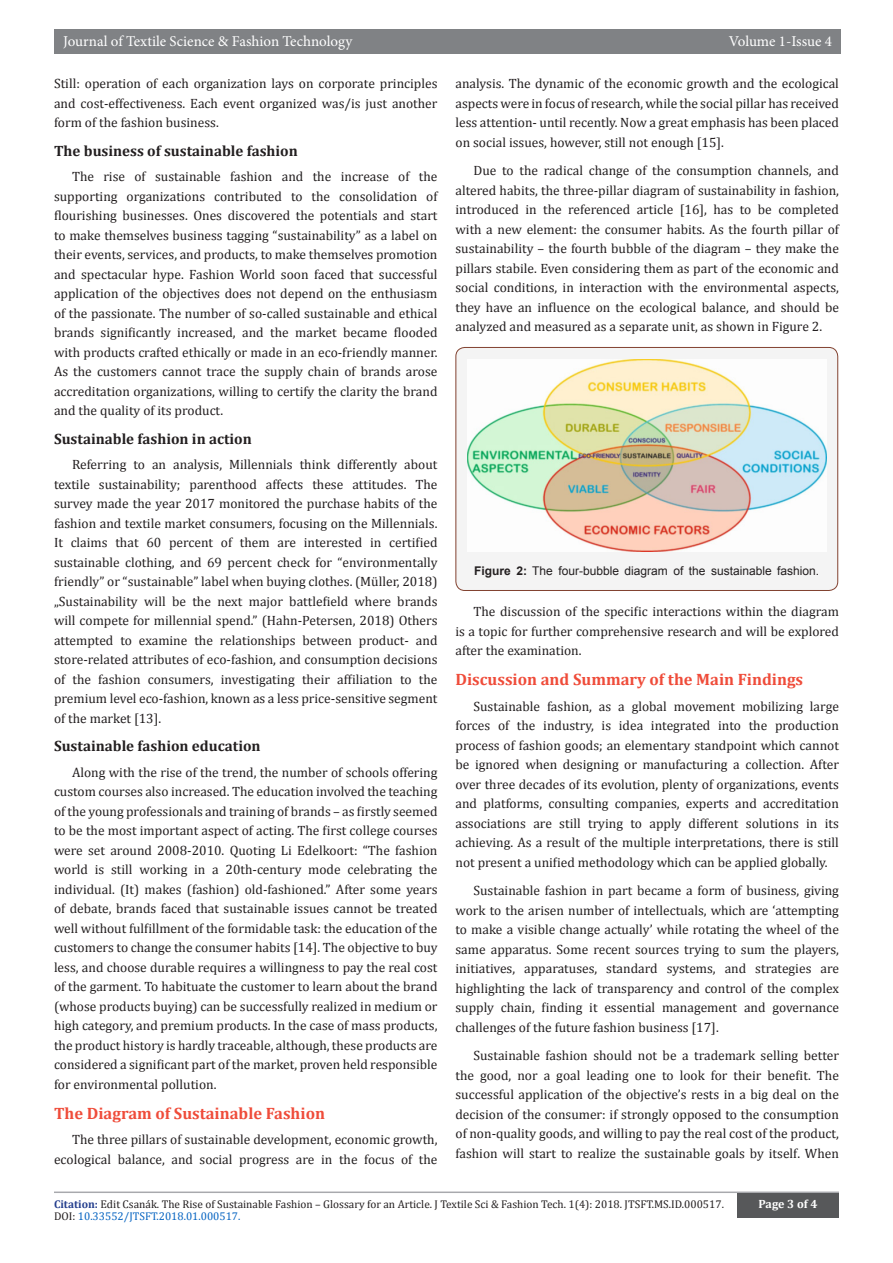
<style>
.page{position:relative;width:893px;height:1263px;background:#fff}
.page>*{position:absolute;margin:0;border:0;box-sizing:border-box;transform-origin:0 0}
.t1{font:700 16.5px "Cambria";color:#ef4c3a}
.t2{font:700 15px "Cambria";color:#231f20}
.t3{font:15px "Minion Pro";color:#fff}
.t4{font:13.5px/19.5px "Cambria";color:#231f20;text-align:justify}
.t5{font:12px "Arial";color:#231f20}
.t6{font:700 12px "Cambria";color:#fff}
.t7{font:11.25px "Cambria";color:#231f20}
.t8{font:11.25px "Cambria";color:#0563c1}
.s1{font-weight:700}
.s2{font-weight:700;color:#253f8e}
.s3{color:#231f20}
</style>
<div class="page">
<hr style="left:54px;top:1191px;width:785px;height:2px;background:#a8a9ad">
<div style="left:54px;top:29px;width:787px;height:25px;background:#808285"></div>
<div style="left:737px;top:1193px;width:102px;height:24px;background:#57585a"></div>
<div style="left:456px;top:347px;width:382px;height:243px;background:#f4f4f4;border-radius:9px"></div>
<div style="left:455px;top:347px;width:383px;height:244px;border:1px solid #824230;border-radius:9px"></div>
<img style="left:467px;top:359px;width:360px;height:192px">
<p class="t3" style="left:63px;top:31px;width:291px">Journal of Textile Science &amp; Fashion Technology</p>
<p class="t3" style="left:729px;top:31px;width:105px">Volume 1-Issue 4</p>
<p class="t4" style="left:54px;top:74px;width:385px">Still: operation of each organization lays on corporate principles and cost-effectiveness. Each event organized was/is just another form of the fashion business.</p>
<p class="t2" style="left:54px;top:140px;width:245px">The business of sustainable fashion</p>
<p class="t4" style="left:54px;top:167px;width:385px;text-indent:18px">The rise of sustainable fashion and the increase of the supporting organizations contributed to the consolidation of flourishing businesses. Ones discovered the potentials and start to make themselves business tagging “sustainability” as a label on their events, services, and products, to make themselves promotion and spectacular hype. Fashion World soon faced that successful application of the objectives does not depend on the enthusiasm of the passionate. The number of so-called sustainable and ethical brands significantly increased, and the market became flooded with products crafted ethically or made in an eco-friendly manner.<br>As the customers cannot trace the supply chain of brands arose accreditation organizations, willing to certify the clarity the brand and the quality of its product.</p>
<p class="t2" style="left:54px;top:428px;width:199px">Sustainable fashion in action</p>
<p class="t4" style="left:54px;top:455px;width:385px;text-indent:18px">Referring to an analysis, Millennials think differently about textile sustainability; parenthood affects these attitudes. The survey made the year 2017 monitored the purchase habits of the fashion and textile market consumers, focusing on the Millennials.<br>It claims that 60 percent of them are interested in certified sustainable clothing, and 69 percent check for “environmentally friendly” or “sustainable” label when buying clothes. (Müller, 2018) „Sustainability will be the next major battlefield where brands will compete for millennial spend.” (Hahn-Petersen, 2018) Others attempted to examine the relationships between product‐ and store‐related attributes of eco‐fashion, and consumption decisions of the fashion consumers, investigating their affiliation to the premium level eco‐fashion, known as a less price-sensitive segment of the market [13].</p>
<p class="t2" style="left:54px;top:735px;width:208px">Sustainable fashion education</p>
<p class="t4" style="left:54px;top:762px;width:385px;text-indent:18px">Along with the rise of the trend, the number of schools offering custom courses also increased. The education involved the teaching of the young professionals and training of brands – as firstly seemed to be the most important aspect of acting. The first college courses were set around 2008-2010. Quoting Li Edelkoort: “The fashion world is still working in a 20th-century mode celebrating the individual. (It) makes (fashion) old-fashioned.” After some years of debate, brands faced that sustainable issues cannot be treated well without fulfillment of the formidable task: the education of the customers to change the consumer habits [14]. The objective to buy less, and choose durable requires a willingness to pay the real cost of the garment. To habituate the customer to learn about the brand (whose products buying) can be successfully realized in medium or high category, and premium products. In the case of mass products, the product history is hardly traceable, although, these products are considered a significant part of the market, proven held responsible for environmental pollution.</p>
<p class="t1" style="left:54px;top:1101px;width:273px">The Diagram of Sustainable Fashion</p>
<p class="t4" style="left:54px;top:1130px;width:385px;text-align:right">The three pillars of sustainable development, economic growth, ecological balance, and social progress are in the focus of the</p>
<p class="t4" style="left:455px;top:74px;width:385px">analysis. The dynamic of the economic growth and the ecological aspects were in focus of research, while the social pillar has received less attention- until recently. Now a great emphasis has been placed on social issues, however, still not enough [15].</p>
<p class="t4" style="left:455px;top:161px;width:385px;text-indent:18px">Due to the radical change of the consumption channels, and altered habits, the three-pillar diagram of sustainability in fashion, introduced in the referenced article [16], has to be completed with a new element: the consumer habits. As the fourth pillar of sustainability – the fourth bubble of the diagram – they make the pillars stabile. Even considering them as part of the economic and social conditions, in interaction with the environmental aspects, they have an influence on the ecological balance, and should be analyzed and measured as a separate unit, as shown in Figure 2.</p>
<p class="t5" style="left:474px;top:563px;width:346px"><span class="s1">Figure 2:</span> The four-bubble diagram of the sustainable fashion.</p>
<p class="t4" style="left:455px;top:602px;width:385px;text-indent:18px">The discussion of the specific interactions within the diagram is a topic for further comprehensive research and will be explored after the examination.</p>
<p class="t1" style="left:455px;top:668px;width:349px">Discussion and Summary of the Main Findings</p>
<p class="t4" style="left:455px;top:696px;width:385px;text-indent:18px">Sustainable fashion, as a global movement mobilizing large forces of the industry, is idea integrated into the production process of fashion goods; an elementary standpoint which cannot be ignored when designing or manufacturing a collection. After over three decades of its evolution, plenty of organizations, events and platforms, consulting companies, experts and accreditation associations are still trying to apply different solutions in its achieving. As a result of the multiple interpretations, there is still not present a unified methodology which can be applied globally.</p>
<p class="t4" style="left:455px;top:881px;width:385px;text-indent:18px">Sustainable fashion in part became a form of business, giving work to the arisen number of intellectuals, which are ‘attempting to make a visible change actually’ while rotating the wheel of the same apparatus. Some recent sources trying to sum the players, initiatives, apparatuses, standard systems, and strategies are highlighting the lack of transparency and control of the complex supply chain, finding it essential management and governance challenges of the future fashion business [17].</p>
<p class="t4" style="left:455px;top:1046px;width:385px;text-indent:18px">Sustainable fashion should not be a trademark selling better the good, nor a goal leading one to look for their benefit. The successful application of the objective’s rests in a big deal on the decision of the consumer: if strongly opposed to the consumption of non-quality goods, and willing to pay the real cost of the product, fashion will start to realize the sustainable goals by itself. When</p>
<p class="t7" style="left:54px;top:1197px;width:671px"><span class="s2">Citation:</span> Edit Csanák. The Rise of Sustainable Fashion – Glossary for an Article. J Textile Sci &amp; Fashion Tech. 1(4): 2018. JTSFT.MS.ID.000517.</p>
<p class="t8" style="left:54px;top:1209px;width:188px"><span class="s3">DOI:</span> 10.33552/JTSFT.2018.01.000517.</p>
<p class="t6" style="left:758px;top:1196px;width:60px">Page 3 of 4</p>
</div>
